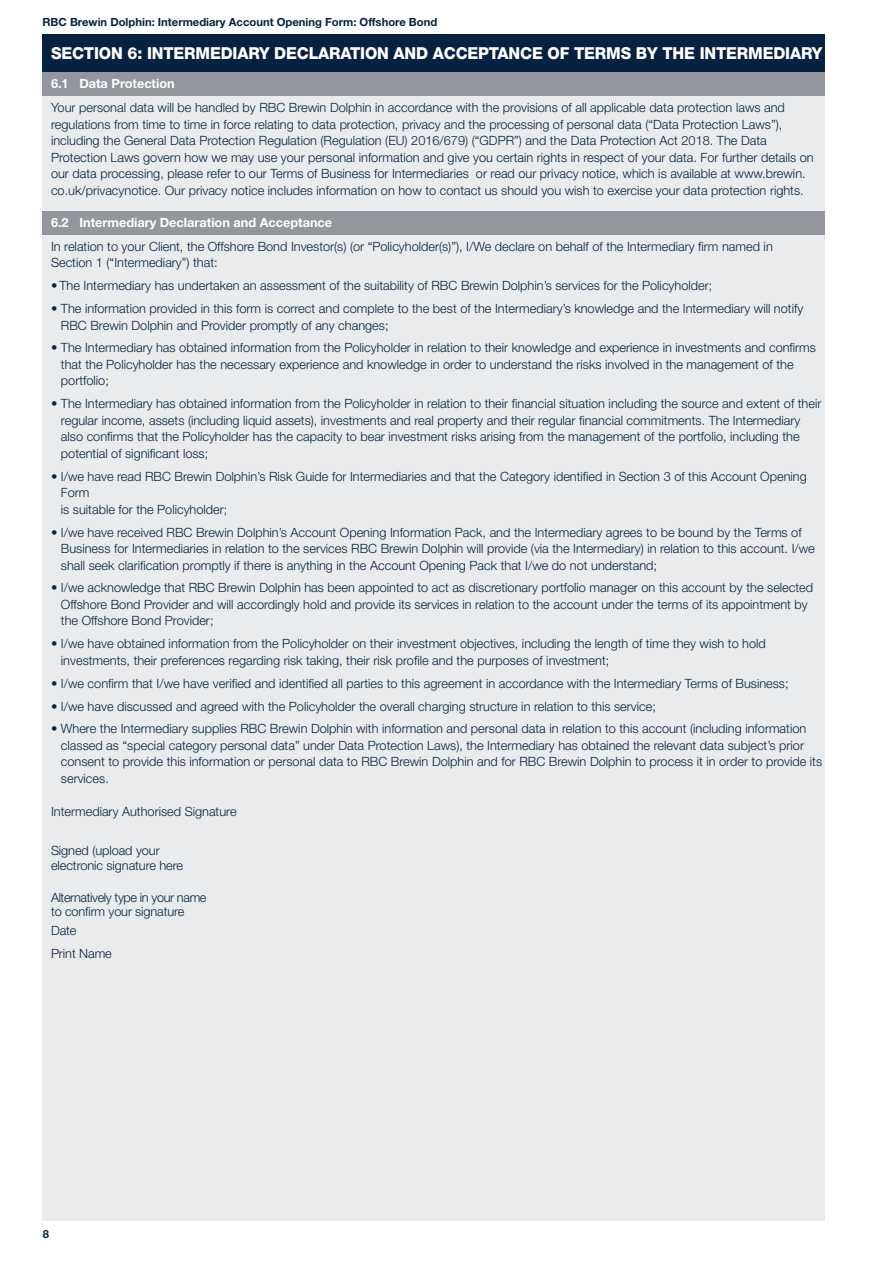
<style>
.page{position:relative;width:893px;height:1263px;background:#fff}
.page>*{position:absolute;margin:0;border:0;box-sizing:border-box;transform-origin:0 0}
.t1{font:800 16.5px "Helvetica Neue LT Std";letter-spacing:-.01em;color:#fff;scale:.96 1}
.t2{font:300 12.75px/16.5px "Helvetica Neue LT Std";color:#072241}
.t3{font:700 12.75px "Helvetica Neue LT Std";color:#fff}
.t4{font:300 12.75px/13.5px "Helvetica Neue LT Std";letter-spacing:-.03em;color:#072241}
.t5{font:700 11.25px "Helvetica Neue LT Std";color:#072241}
</style>
<div class="page">
<div style="left:43px;top:34px;width:782px;height:1186px;background:#e9ebec"></div>
<div style="left:43px;top:34px;width:782px;height:38px;background:#072241"></div>
<div style="left:43px;top:72px;width:782px;height:24px;background:#93979d"></div>
<div style="left:43px;top:211px;width:782px;height:23px;background:#93979d"></div>
<p class="t5" style="left:43px;top:15px;width:396px">RBC Brewin Dolphin: Intermediary Account Opening Form: Offshore Bond</p>
<p class="t1" style="left:51px;top:43px;width:805px">SECTION 6: INTERMEDIARY DECLARATION AND ACCEPTANCE OF TERMS BY THE INTERMEDIARY</p>
<p class="t3" style="left:51px;top:76px;width:125px">6.1 Data Protection</p>
<p class="t2" style="left:51px;top:99px;width:764px">Your personal data will be handled by RBC Brewin Dolphin in accordance with the provisions of all applicable data protection laws and regulations from time to time in force relating to data protection, privacy and the processing of personal data (“Data Protection Laws”), including the General Data Protection Regulation (Regulation (EU) 2016/679) (“GDPR”) and the Data Protection Act 2018. The Data Protection Laws govern how we may use your personal information and give you certain rights in respect of your data. For further details on our data processing, please refer to our Terms of Business for Intermediaries or read our privacy notice, which is available at www.brewin. co.uk/privacynotice. Our privacy notice includes information on how to contact us should you wish to exercise your data protection rights.</p>
<p class="t3" style="left:51px;top:215px;width:283px">6.2 Intermediary Declaration and Acceptance</p>
<p class="t2" style="left:51px;top:238px;width:723px">In relation to your Client, the Offshore Bond Investor(s) (or “Policyholder(s)”), I/We declare on behalf of the Intermediary firm named in<br>Section 1 (“Intermediary”) that:</p>
<p class="t2" style="left:51px;top:277px;width:663px">• The Intermediary has undertaken an assessment of the suitability of RBC Brewin Dolphin’s services for the Policyholder;</p>
<p class="t2" style="left:61px;top:300px;width:744px;text-indent:-10px">• The information provided in this form is correct and complete to the best of the Intermediary’s knowledge and the Intermediary will notify<br>RBC Brewin Dolphin and Provider promptly of any changes;</p>
<p class="t2" style="left:61px;top:339px;width:757px;text-indent:-10px">• The Intermediary has obtained information from the Policyholder in relation to their knowledge and experience in investments and confirms that the Policyholder has the necessary experience and knowledge in order to understand the risks involved in the management of the portfolio;</p>
<p class="t2" style="left:61px;top:395px;width:762px;text-indent:-10px">• The Intermediary has obtained information from the Policyholder in relation to their financial situation including the source and extent of their regular income, assets (including liquid assets), investments and real property and their regular financial commitments. The Intermediary also confirms that the Policyholder has the capacity to bear investment risks arising from the management of the portfolio, including the potential of significant loss;</p>
<p class="t2" style="left:61px;top:468px;width:747px;text-indent:-10px">• I/we have read RBC Brewin Dolphin’s Risk Guide for Intermediaries and that the Category identified in Section 3 of this Account Opening<br>Form<br>is suitable for the Policyholder;</p>
<p class="t2" style="left:61px;top:523px;width:755px;text-indent:-10px">• I/we have received RBC Brewin Dolphin’s Account Opening Information Pack, and the Intermediary agrees to be bound by the Terms of<br>Business for Intermediaries in relation to the services RBC Brewin Dolphin will provide (via the Intermediary) in relation to this account. I/we shall seek clarification promptly if there is anything in the Account Opening Pack that I/we do not understand;</p>
<p class="t2" style="left:61px;top:579px;width:754px;text-indent:-10px">• I/we acknowledge that RBC Brewin Dolphin has been appointed to act as discretionary portfolio manager on this account by the selected<br>Offshore Bond Provider and will accordingly hold and provide its services in relation to the account under the terms of its appointment by the Offshore Bond Provider;</p>
<p class="t2" style="left:61px;top:635px;width:706px;text-indent:-10px">• I/we have obtained information from the Policyholder on their investment objectives, including the length of time they wish to hold investments, their preferences regarding risk taking, their risk profile and the purposes of investment;</p>
<p class="t2" style="left:51px;top:675px;width:739px">• I/we confirm that I/we have verified and identified all parties to this agreement in accordance with the Intermediary Terms of Business;</p>
<p class="t2" style="left:51px;top:697px;width:606px">• I/we have discussed and agreed with the Policyholder the overall charging structure in relation to this service;</p>
<p class="t2" style="left:61px;top:720px;width:763px;text-indent:-10px">• Where the Intermediary supplies RBC Brewin Dolphin with information and personal data in relation to this account (including information classed as “special category personal data” under Data Protection Laws), the Intermediary has obtained the relevant data subject’s prior consent to provide this information or personal data to RBC Brewin Dolphin and for RBC Brewin Dolphin to process it in order to provide its services.</p>
<p class="t2" style="left:51px;top:803px;width:187px">Intermediary Authorised Signature</p>
<p class="t2" style="left:51px;top:843px;width:134px;line-height:15px">Signed (upload your electronic signature here</p>
<p class="t4" style="left:51px;top:890px;width:157px">Alternatively type in your name to confirm your signature</p>
<p class="t2" style="left:51px;top:919px;width:62px;line-height:22.5px">Date<br>Print Name</p>
<p class="t5" style="left:43px;top:1227px;width:8px">8</p>
</div>
